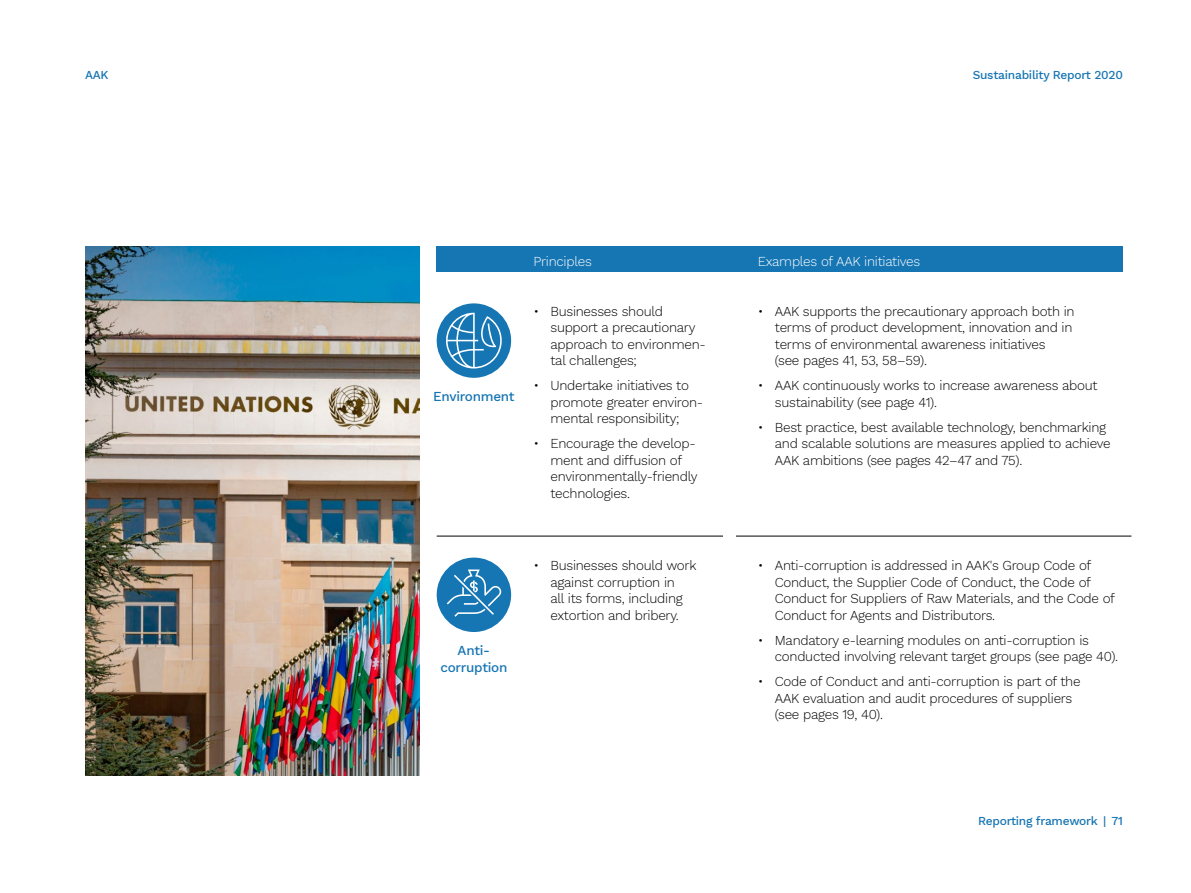
<style>
.page{position:relative;width:1191px;height:893px;background:#fff}
.page>*{position:absolute;margin:0;border:0;box-sizing:border-box;transform-origin:0 0}
.t1{font:300 13.5px/16.5px "Work Sans";letter-spacing:-.02em;color:#000}
.t2{font:300 13.5px "Work Sans";letter-spacing:-.02em;color:#fff}
.t3{font:500 13.5px/16.5px "Work Sans";letter-spacing:-.02em;color:#1675b3;text-align:center}
.t4{font:500 12px "Work Sans";letter-spacing:-.02em;color:#1675b3}
</style>
<div class="page">
<div style="left:437px;top:247px;width:686px;height:25px;background:#1675b3"></div>
<hr style="left:437px;top:536px;width:694px;height:1px;background:#000">
<div style="left:723px;top:293px;width:13px;height:376px;background:#fff"></div>
<div style="left:437px;top:303px;width:74px;height:75px;background:#1675b3;border-radius:50%"></div>
<svg style="left:444px;top:313px;width:59px;height:55px"></svg>
<div style="left:437px;top:558px;width:74px;height:74px;background:#1675b3;border-radius:50%"></div>
<svg style="left:447px;top:569px;width:54px;height:48px"></svg>
<img style="left:85px;top:247px;width:335px;height:528px">
<p class="t4" style="left:85px;top:66px;width:25px">AAK</p>
<p class="t4" style="left:972px;top:66px;width:152px">Sustainability Report 2020</p>
<p class="t3" style="left:433px;top:388px;width:83px">Environment</p>
<p class="t2" style="left:533px;top:251px;width:60px">Principles</p>
<p class="t2" style="left:758px;top:251px;width:164px">Examples of AAK initiatives</p>
<p class="t1" style="left:550px;top:303px;width:157px;text-indent:-17px">• Businesses should support a precautionary approach to environmen&shy;tal challenges;</p>
<p class="t1" style="left:550px;top:377px;width:154px;text-indent:-17px">• Undertake initiatives to promote greater environ&shy;mental responsibility;</p>
<p class="t1" style="left:550px;top:435px;width:149px;text-indent:-17px">• Encourage the develop&shy;ment and diffusion of environmentally-friendly technologies.</p>
<p class="t1" style="left:775px;top:303px;width:301px;text-indent:-17px">• AAK supports the precautionary approach both in terms of product development, innovation and in terms of environmental awareness initiatives<br>(see pages 41, 53, 58–59).</p>
<p class="t1" style="left:775px;top:377px;width:324px;text-indent:-17px">• AAK continuously works to increase awareness about sustainability (see page 41).</p>
<p class="t1" style="left:775px;top:418px;width:337px;text-indent:-17px">• Best practice, best available technology, benchmarking and scalable solutions are measures applied to achieve<br>AAK ambitions (see pages 42–47 and 75).</p>
<p class="t3" style="left:440px;top:642px;width:69px">Anti&shy;corruption</p>
<p class="t1" style="left:533px;top:557px;width:164px;text-align:center">• Businesses should work against corruption in<br>all its forms, including extortion and bribery.</p>
<p class="t1" style="left:775px;top:557px;width:342px;text-indent:-17px">• Anti-corruption is addressed in AAK's Group Code of Conduct, the Supplier Code of Conduct, the Code of Conduct for Suppliers of Raw Materials, and the Code of Conduct for Agents and Distributors.</p>
<p class="t1" style="left:775px;top:631px;width:345px;text-indent:-17px">• Mandatory e-learning modules on anti-corruption is conducted involving relevant target groups (see page 40).</p>
<p class="t1" style="left:775px;top:673px;width:307px;text-indent:-17px">• Code of Conduct and anti-corruption is part of the<br>AAK evaluation and audit procedures of suppliers (see pages 19, 40).</p>
<p class="t4" style="left:978px;top:812px;width:146px">Reporting framework | 71</p>
</div>
